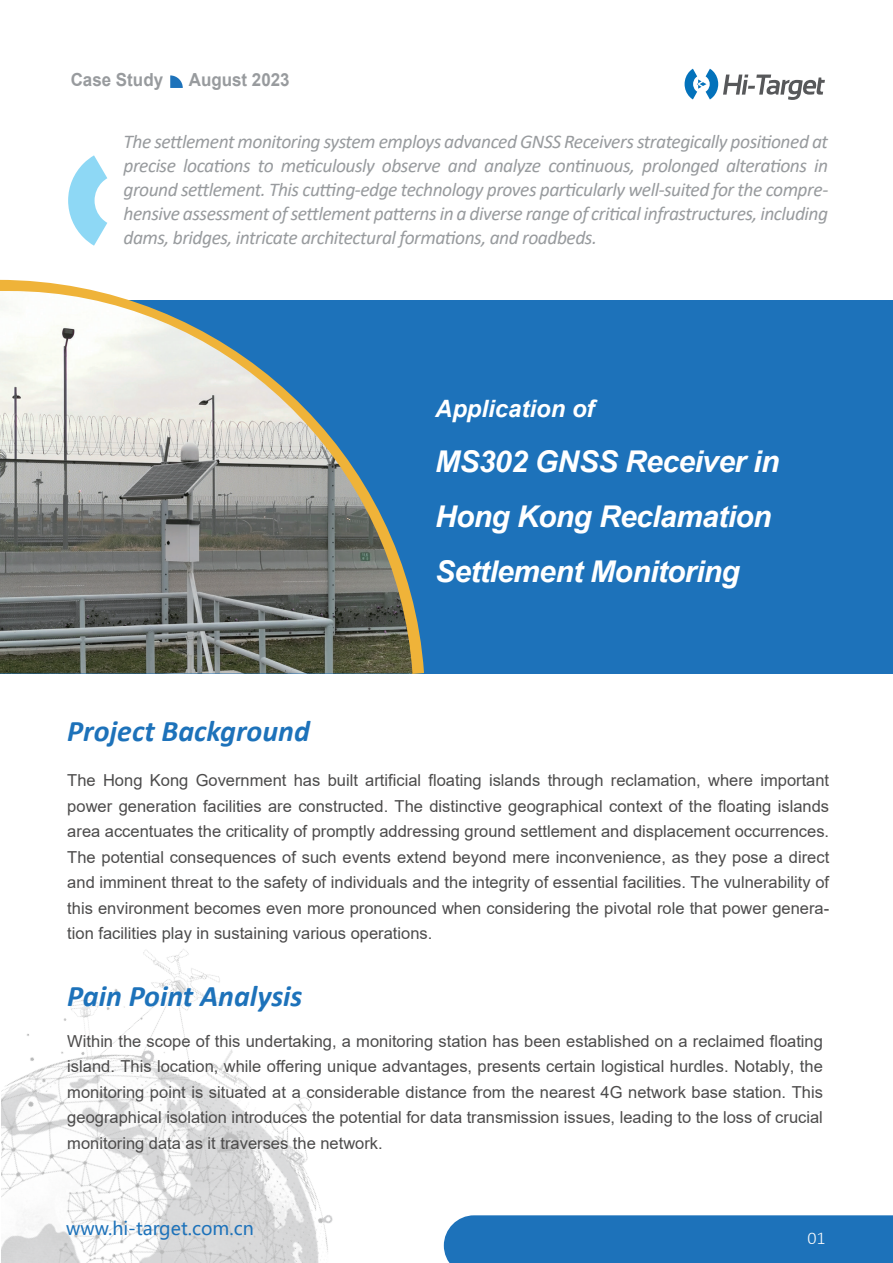
<style>
.page{position:relative;width:893px;height:1263px;background:#fff}
.page>*{position:absolute;margin:0;border:0;box-sizing:border-box;transform-origin:0 0}
.t1{font:italic 700 30px/55.1px "Arial";letter-spacing:-.02em;color:#fff}
.t2{font:italic 700 30px "Calibri";color:#1d72ba}
.t3{font:italic 700 23.85px "Arial";color:#fff}
.t4{font:italic 19.5px/24px "Calibri";letter-spacing:-.025em;color:#989b9e;text-align:justify}
.t5{font:18px "Microsoft Ya Hei";color:#1d72ba}
.t6{font:700 18px "Arial";color:#989b9e;scale:.94 1}
.t7{font:300 18px "Calibri";color:#fbfbfc}
.t8{font:16.5px/25.5px "Arial";color:#4c4b4b;text-align:justify}
</style>
<div class="page">
<div style="left:444px;top:1215px;width:449px;height:48px;background:#1d72ba"></div>
<img style="left:1px;top:949px;width:332px;height:314px">
<svg style="left:685px;top:69px;width:140px;height:31px"></svg>
<svg style="left:68px;top:155px;width:39px;height:91px"></svg>
<svg style="left:170px;top:75px;width:13px;height:13px"></svg>
<div style="left:0;top:300px;width:893px;height:373px;background:#1d72ba"></div>
<svg style="left:0;top:279px;width:431px;height:395px"></svg>
<img style="left:0;top:291px;width:412px;height:382px">
<p class="t6" style="left:71px;top:67px;width:100px">Case Study</p>
<p class="t6" style="left:189px;top:67px;width:109px">August 2023</p>
<p class="t4" style="left:123px;top:128px;width:706px">The settlement monitoring system employs advanced GNSS Receivers strategically positioned at precise locations to meticulously observe and analyze continuous, prolonged alterations in ground settlement. This cutting-edge technology proves particularly well-suited for the compre&shy;hensive assessment of settlement patterns in a diverse range of critical infrastructures, including dams, bridges, intricate architectural formations, and roadbeds.</p>
<h1 class="t2" style="left:67px;top:709px;width:244px">Project Background</h1>
<h2 class="t3" style="left:435px;top:392px;width:161px">Application of</h2>
<h1 class="t1" style="left:435px;top:435px;width:346px">MS302 GNSS Receiver in<br>Hong Kong Reclamation<br>Settlement Monitoring</h1>
<p class="t8" style="left:67px;top:767px;width:763px">The Hong Kong Government has built artificial floating islands through reclamation, where important power generation facilities are constructed. The distinctive geographical context of the floating islands area accentuates the criticality of promptly addressing ground settlement and displacement occurrences.<br>The potential consequences of such events extend beyond mere inconvenience, as they pose a direct and imminent threat to the safety of individuals and the integrity of essential facilities. The vulnerability of this environment becomes even more pronounced when considering the pivotal role that power genera&shy;tion facilities play in sustaining various operations.</p>
<h1 class="t2" style="left:67px;top:974px;width:237px">Pain Point Analysis</h1>
<p class="t8" style="left:67px;top:1028px;width:757px">Within the scope of this undertaking, a monitoring station has been established on a reclaimed floating island. This location, while offering unique advantages, presents certain logistical hurdles. Notably, the monitoring point is situated at a considerable distance from the nearest 4G network base station. This geographical isolation introduces the potential for data transmission issues, leading to the loss of crucial monitoring data as it traverses the network.</p>
<p class="t5" style="left:66px;top:1216px;width:189px">www.hi-target.com.cn</p>
<p class="t7" style="left:807px;top:1227px;width:20px">01</p>
</div>
